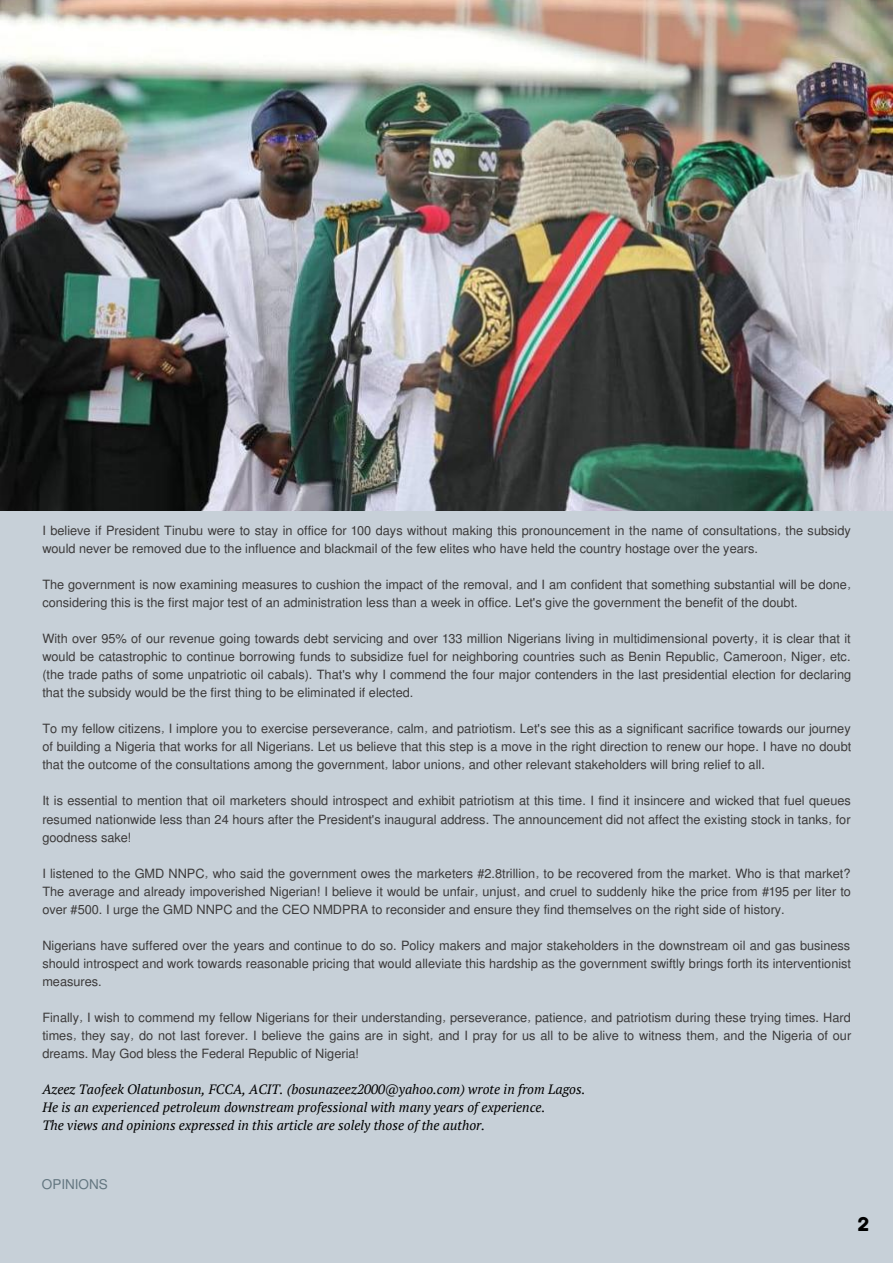
<style>
.page{position:relative;width:893px;height:1264px;background:#fff}
.page>*{position:absolute;margin:0;border:0;box-sizing:border-box;transform-origin:0 0}
.t1{font:21px "Archive";color:#000}
.t2{font:italic 13.5px/18px "PT Serif";color:#000}
.t3{font:13.5px "Mukti";color:#637680}
.t4{font:12.75px/18px "Mukti";color:#3b3939;text-align:justify}
</style>
<div class="page">
<div style="left:0;top:0;width:892px;height:1262px;background:#c7d0d8"></div>
<img style="left:0;top:0;width:892px;height:510px">
<p class="t4" style="left:42px;top:520px;width:809px">I believe if President Tinubu were to stay in office for 100 days without making this pronouncement in the name of consultations, the subsidy would never be removed due to the influence and blackmail of the few elites who have held the country hostage over the years.</p>
<p class="t4" style="left:42px;top:574px;width:810px">The government is now examining measures to cushion the impact of the removal, and I am confident that something substantial will be done, considering this is the first major test of an administration less than a week in office. Let's give the government the benefit of the doubt.</p>
<p class="t4" style="left:42px;top:629px;width:810px">With over 95% of our revenue going towards debt servicing and over 133 million Nigerians living in multidimensional poverty, it is clear that it would be catastrophic to continue borrowing funds to subsidize fuel for neighboring countries such as Benin Republic, Cameroon, Niger, etc. (the trade paths of some unpatriotic oil cabals). That's why I commend the four major contenders in the last presidential election for declaring that the subsidy would be the first thing to be eliminated if elected.</p>
<p class="t4" style="left:42px;top:719px;width:810px">To my fellow citizens, I implore you to exercise perseverance, calm, and patriotism. Let's see this as a significant sacrifice towards our journey of building a Nigeria that works for all Nigerians. Let us believe that this step is a move in the right direction to renew our hope. I have no doubt that the outcome of the consultations among the government, labor unions, and other relevant stakeholders will bring relief to all.</p>
<p class="t4" style="left:42px;top:791px;width:810px">It is essential to mention that oil marketers should introspect and exhibit patriotism at this time. I find it insincere and wicked that fuel queues resumed nationwide less than 24 hours after the President's inaugural address. The announcement did not affect the existing stock in tanks, for goodness sake!</p>
<p class="t4" style="left:42px;top:863px;width:810px">I listened to the GMD NNPC, who said the government owes the marketers #2.8trillion, to be recovered from the market. Who is that market?<br>The average and already impoverished Nigerian! I believe it would be unfair, unjust, and cruel to suddenly hike the price from #195 per liter to over #500. I urge the GMD NNPC and the CEO NMDPRA to reconsider and ensure they find themselves on the right side of history.</p>
<p class="t4" style="left:42px;top:935px;width:810px">Nigerians have suffered over the years and continue to do so. Policy makers and major stakeholders in the downstream oil and gas business should introspect and work towards reasonable pricing that would alleviate this hardship as the government swiftly brings forth its interventionist measures.</p>
<p class="t4" style="left:42px;top:1008px;width:810px">Finally, I wish to commend my fellow Nigerians for their understanding, perseverance, patience, and patriotism during these trying times. Hard times, they say, do not last forever. I believe the gains are in sight, and I pray for us all to be alive to witness them, and the Nigeria of our dreams. May God bless the Federal Republic of Nigeria!</p>
<p class="t2" style="left:42px;top:1079px;width:544px">Azeez Taofeek Olatunbosun, FCCA, ACIT. (bosunazeez2000@yahoo.com) wrote in from Lagos.<br>He is an experienced petroleum downstream professional with many years of experience.<br>The views and opinions expressed in this article are solely those of the author.</p>
<p class="t3" style="left:42px;top:1174px;width:67px">OPINIONS</p>
<h1 class="t1" style="left:857px;top:1211px;width:13px">2</h1>
</div>
